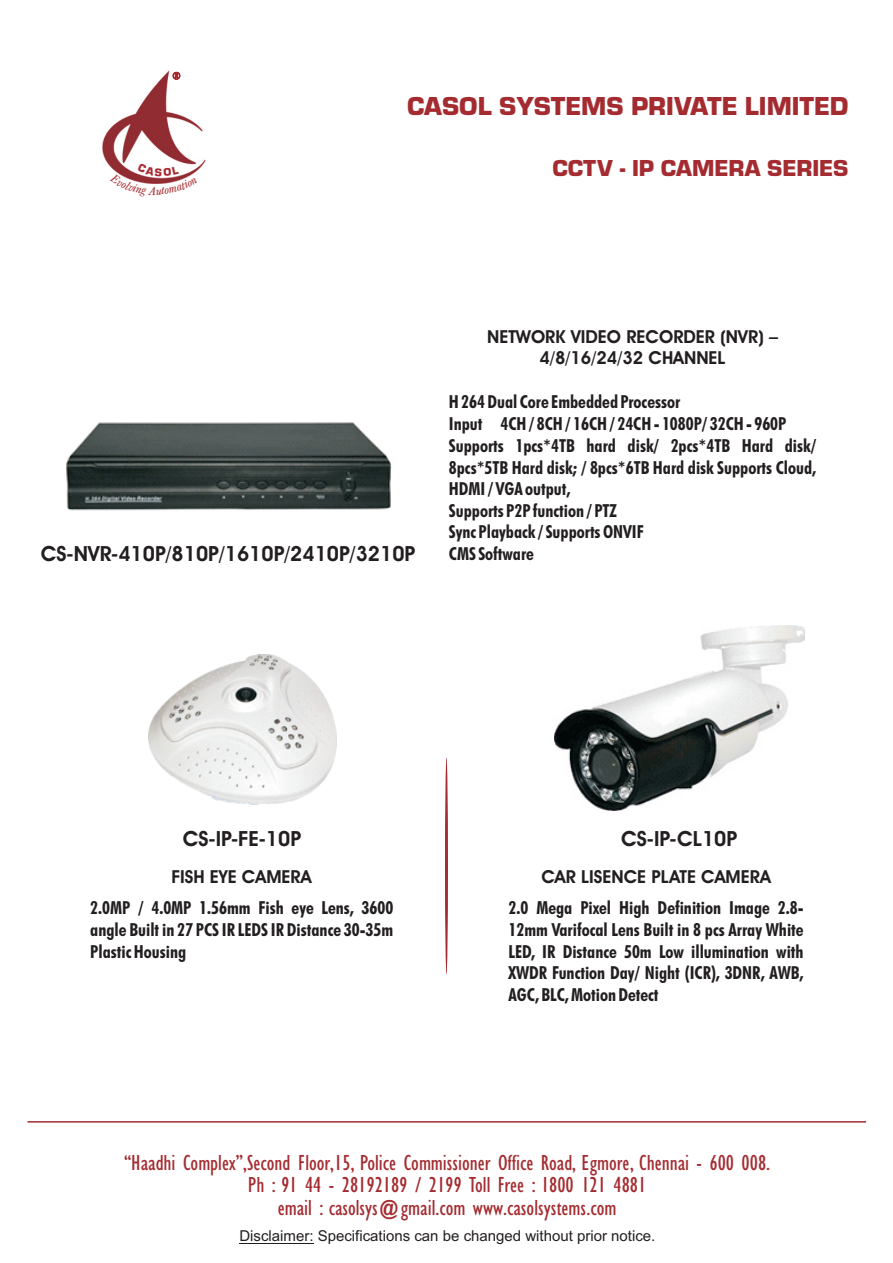
<style>
.page{position:relative;width:893px;height:1263px;background:#fff}
.page>*{position:absolute;margin:0;border:0;box-sizing:border-box;transform-origin:0 0}
.t1{font:27px "Eurostile Black DTC";color:#a42c31}
.t2{font:24px "Eurostile Black DTC";color:#a42c31}
.t3{font:condensed 22.5px/22.5px "Gill Sans";color:#a42c31;text-align:center}
.t4{font:700 21px "Avant Garde IT Cby BT";color:#231f20}
.t5{font:700 condensed 18px/21.8px "Futura BT";color:#231f20;text-align:justify}
.t6{font:700 18px/21.5px "Avant Garde IT Cby BT";color:#231f20;text-align:center}
.t7{font:15px "Arial";color:#231f20}
.t8{font:italic 12px "Baskerville";color:#a72a30}
</style>
<div class="page">
<img style="left:102px;top:70px;width:104px;height:100px">
<svg style="left:173px;top:72px;width:7px;height:8px"></svg>
<hr style="left:28px;top:1121px;width:838px;height:1px;background:#a42c31">
<img style="left:66px;top:422px;width:326px;height:89px">
<img style="left:148px;top:655px;width:188px;height:149px">
<img style="left:555px;top:625px;width:249px;height:185px">
<hr style="left:445px;top:757px;width:3px;height:217px;background:#a42c31;border-radius:50%">
<hr style="left:239px;top:1243px;width:75px;height:1px;background:#231f20">
<svg style="left:110px;top:163px;width:88px;height:21px"></svg>
<h1 class="t1" style="left:407px;top:97px;width:443px">CASOL SYSTEMS PRIVATE LIMITED</h1>
<p class="t8" style="left:149px;top:186px;width:9px">A</p>
<h2 class="t2" style="left:552px;top:160px;width:297px">CCTV - IP CAMERA SERIES</h2>
<p class="t4" style="left:41px;top:545px;width:376px">CS-NVR-410P/810P/1610P/2410P/3210P</p>
<p class="t6" style="left:487px;top:327px;width:292px">NETWORK VIDEO RECORDER (NVR) –<br>4/8/16/24/32 CHANNEL</p>
<p class="t5" style="left:449px;top:392px;width:369px;text-align:left">H 264 Dual Core Embedded Processor<br>Input 4CH / 8CH / 16CH / 24CH - 1080P/ 32CH - 960P Supports 1pcs*4TB hard disk/ 2pcs*4TB Hard disk/ 8pcs*5TB Hard disk; / 8pcs*6TB Hard disk Supports Cloud, HDMI / VGA output,<br>Supports P2P function / PTZ<br>Sync Playback / Supports ONVIF<br>CMS Software</p>
<p class="t4" style="left:183px;top:830px;width:120px">CS-IP-FE-10P</p>
<p class="t4" style="left:621px;top:830px;width:118px">CS-IP-CL10P</p>
<p class="t6" style="left:171px;top:868px;width:142px">FISH EYE CAMERA</p>
<p class="t5" style="left:90px;top:899px;width:304px">2.0MP / 4.0MP 1.56mm Fish eye Lens, 3600 angle Built in 27 PCS IR LEDS IR Distance 30-35m Plastic Housing</p>
<p class="t6" style="left:541px;top:868px;width:231px">CAR LISENCE PLATE CAMERA</p>
<p class="t5" style="left:508px;top:899px;width:297px">2.0 Mega Pixel High Definition Image 2.8- 12mm Varifocal Lens Built in 8 pcs Array White LED, IR Distance 50m Low illumination with XWDR Function Day/ Night (ICR), 3DNR, AWB, AGC, BLC, Motion Detect</p>
<p class="t3" style="left:124px;top:1154px;width:648px">“Haadhi Complex”,Second Floor,15, Police Commissioner Office Road, Egmore, Chennai - 600 008.<br>Ph : 91 44 - 28192189 / 2199 Toll Free : 1800 121 4881<br>email : casolsys@gmail.com www.casolsystems.com</p>
<p class="t7" style="left:239px;top:1230px;width:417px">Disclaimer: Specifications can be changed without prior notice.</p>
</div>
